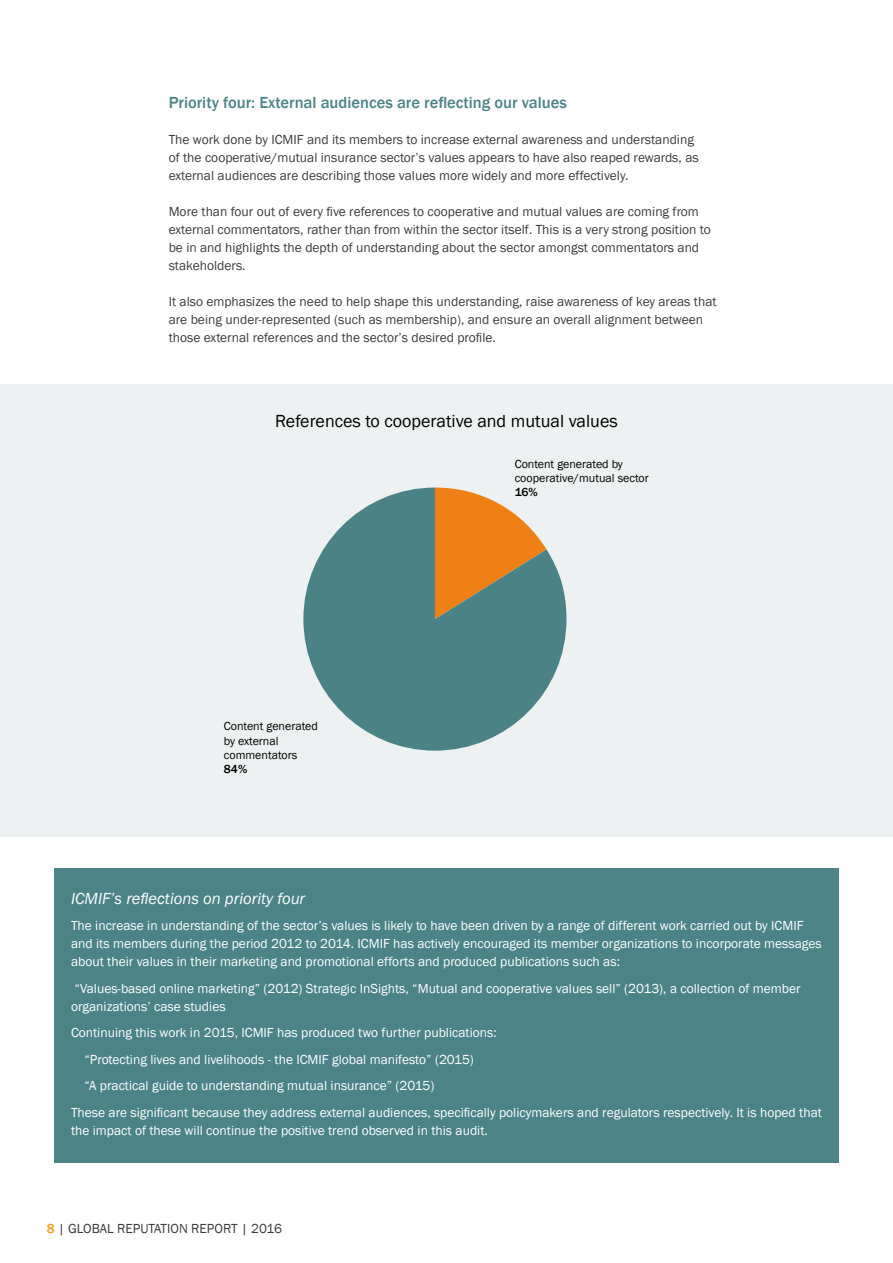
<style>
.page{position:relative;width:893px;height:1263px;background:#fff}
.page>*{position:absolute;margin:0;border:0;box-sizing:border-box;transform-origin:0 0}
.t1{font:18px "Franklin Gothic";color:#000}
.t2{font:500 16.5px "Franklin Gothic";color:#4b8387}
.t3{font:italic 16.5px "Franklin Gothic";color:#fff}
.t4{font:13.5px/18px "Franklin Gothic";color:#fff}
.t5{font:13.5px/18px "Franklin Gothic";color:#3c3c3b}
.t6{font:12px/14.4px "Franklin Gothic";color:#000}
.t7{font:500 12px "Franklin Gothic";color:#000}
.s1{font-weight:500;color:#f59d21}
</style>
<div class="page">
<div style="left:0;top:384px;width:893px;height:452px;background:#eef1f2"></div>
<div style="left:54px;top:868px;width:785px;height:294px;background:#4b8387"></div>
<svg style="left:303px;top:487px;width:263px;height:264px;fill:#4b8286"></svg>
<p class="t2" style="left:169px;top:92px;width:400px">Priority four: External audiences are reflecting our values</p>
<p class="t5" style="left:169px;top:131px;width:531px">The work done by ICMIF and its members to increase external awareness and understanding of the cooperative/mutual insurance sector’s values appears to have also reaped rewards, as external audiences are describing those values more widely and more effectively.</p>
<p class="t5" style="left:169px;top:203px;width:544px">More than four out of every five references to cooperative and mutual values are coming from external commentators, rather than from within the sector itself. This is a very strong position to be in and highlights the depth of understanding about the sector amongst commentators and stakeholders.</p>
<p class="t5" style="left:169px;top:293px;width:549px">It also emphasizes the need to help shape this understanding, raise awareness of key areas that are being under-represented (such as membership), and ensure an overall alignment between those external references and the sector’s desired profile.</p>
<h1 class="t1" style="left:275px;top:410px;width:344px">References to cooperative and mutual values</h1>
<p class="t6" style="left:224px;top:719px;width:96px">Content generated by external commentators</p>
<p class="t7" style="left:224px;top:762px;width:25px">84%</p>
<p class="t6" style="left:515px;top:457px;width:136px">Content generated by cooperative/mutual sector</p>
<p class="t7" style="left:515px;top:485px;width:25px">16%</p>
<p class="t3" style="left:71px;top:888px;width:236px">ICMIF’s reflections on priority four</p>
<p class="t4" style="left:71px;top:917px;width:752px">The increase in understanding of the sector’s values is likely to have been driven by a range of different work carried out by ICMIF and its members during the period 2012 to 2014. ICMIF has actively encouraged its member organizations to incorporate messages about their values in their marketing and promotional efforts and produced publications such as:</p>
<p class="t4" style="left:71px;top:979px;width:731px">“Values-based online marketing” (2012) Strategic InSights, “Mutual and cooperative values sell” (2013), a collection of member organizations’ case studies</p>
<p class="t4" style="left:71px;top:1024px;width:427px">Continuing this work in 2015, ICMIF has produced two further publications:</p>
<p class="t4" style="left:85px;top:1050px;width:391px">“Protecting lives and livelihoods - the ICMIF global manifesto” (2015)</p>
<p class="t4" style="left:85px;top:1077px;width:351px">“A practical guide to understanding mutual insurance” (2015)</p>
<p class="t4" style="left:71px;top:1103px;width:752px">These are significant because they address external audiences, specifically policymakers and regulators respectively. It is hoped that</p>
<p class="t4" style="left:71px;top:1121px;width:418px">the impact of these will continue the positive trend observed in this audit.</p>
<p class="t5" style="left:47px;top:1219px;width:237px"><span class="s1">8</span> | GLOBAL REPUTATION REPORT | 2016</p>
</div>
